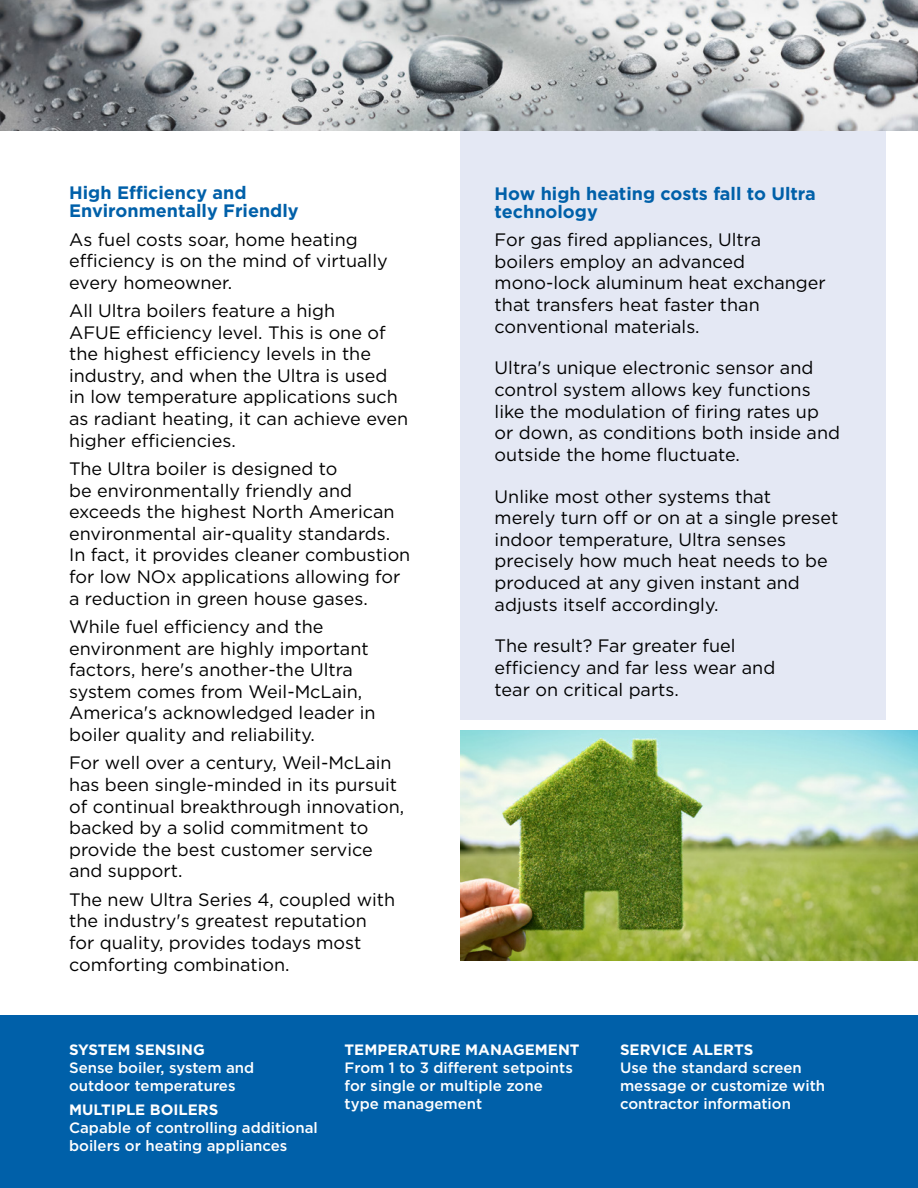
<style>
.page{position:relative;width:918px;height:1188px;background:#fff}
.page>*{position:absolute;margin:0;border:0;box-sizing:border-box;transform-origin:0 0}
.t1{font:18px/21.6px "Gotham";color:#000}
.t2{font:700 18px/18px "Gotham";color:#0060a9}
.t3{font:500 15px/18px "Gotham";color:#fff}
.t4{font:700 15px "Gotham";color:#fff}
</style>
<div class="page">
<div style="left:0;top:1015px;width:918px;height:173px;background:#0060a9"></div>
<div style="left:460px;top:95px;width:426px;height:624px;background:#e4e8f4"></div>
<img style="left:0;top:0;width:918px;height:131px">
<img style="left:460px;top:730px;width:458px;height:230px">
<p class="t2" style="left:69px;top:184px;width:231px">High Efficiency and<br>Environmentally Friendly</p>
<p class="t1" style="left:69px;top:228px;width:320px">As fuel costs soar, home heating efficiency is on the mind of virtually every homeowner.</p>
<p class="t1" style="left:69px;top:300px;width:341px">All Ultra boilers feature a high<br>AFUE efficiency level. This is one of the highest efficiency levels in the industry, and when the Ultra is used<br>in low temperature applications such as radiant heating, it can achieve even higher efficiencies.</p>
<p class="t1" style="left:69px;top:457px;width:343px">The Ultra boiler is designed to<br>be environmentally friendly and exceeds the highest North American environmental air-quality standards.<br>In fact, it provides cleaner combustion for low NOx applications allowing for a reduction in green house gases.</p>
<p class="t1" style="left:69px;top:615px;width:308px">While fuel efficiency and the environment are highly important factors, here's another-the Ultra system comes from Weil-McLain, America's acknowledged leader in boiler quality and reliability.</p>
<p class="t1" style="left:69px;top:752px;width:337px">For well over a century, Weil-McLain has been single-minded in its pursuit of continual breakthrough innovation, backed by a solid commitment to provide the best customer service and support.</p>
<p class="t1" style="left:69px;top:888px;width:328px">The new Ultra Series 4, coupled with the industry's greatest reputation for quality, provides todays most comforting combination.</p>
<p class="t2" style="left:495px;top:184px;width:323px">How high heating costs fall to Ultra technology</p>
<p class="t1" style="left:495px;top:229px;width:333px">For gas fired appliances, Ultra<br>boilers employ an advanced mono-lock aluminum heat exchanger that transfers heat faster than conventional materials.</p>
<p class="t1" style="left:495px;top:357px;width:347px">Ultra's unique electronic sensor and control system allows key functions like the modulation of firing rates up or down, as conditions both inside and outside the home fluctuate.</p>
<p class="t1" style="left:495px;top:485px;width:345px">Unlike most other systems that<br>merely turn off or on at a single preset indoor temperature, Ultra senses precisely how much heat needs to be produced at any given instant and adjusts itself accordingly.</p>
<p class="t1" style="left:495px;top:635px;width:282px">The result? Far greater fuel efficiency and far less wear and tear on critical parts.</p>
<p class="t4" style="left:69px;top:1039px;width:137px">SYSTEM SENSING</p>
<p class="t3" style="left:69px;top:1058px;width:187px">Sense boiler, system and outdoor temperatures</p>
<p class="t4" style="left:69px;top:1100px;width:151px">MULTIPLE BOILERS</p>
<p class="t3" style="left:69px;top:1119px;width:250px">Capable of controlling additional boilers or heating appliances</p>
<p class="t4" style="left:345px;top:1039px;width:237px">TEMPERATURE MANAGEMENT</p>
<p class="t3" style="left:345px;top:1058px;width:230px">From 1 to 3 different setpoints for single or multiple zone type management</p>
<p class="t4" style="left:620px;top:1039px;width:135px">SERVICE ALERTS</p>
<p class="t3" style="left:620px;top:1058px;width:207px">Use the standard screen message or customize with contractor information</p>
</div>
